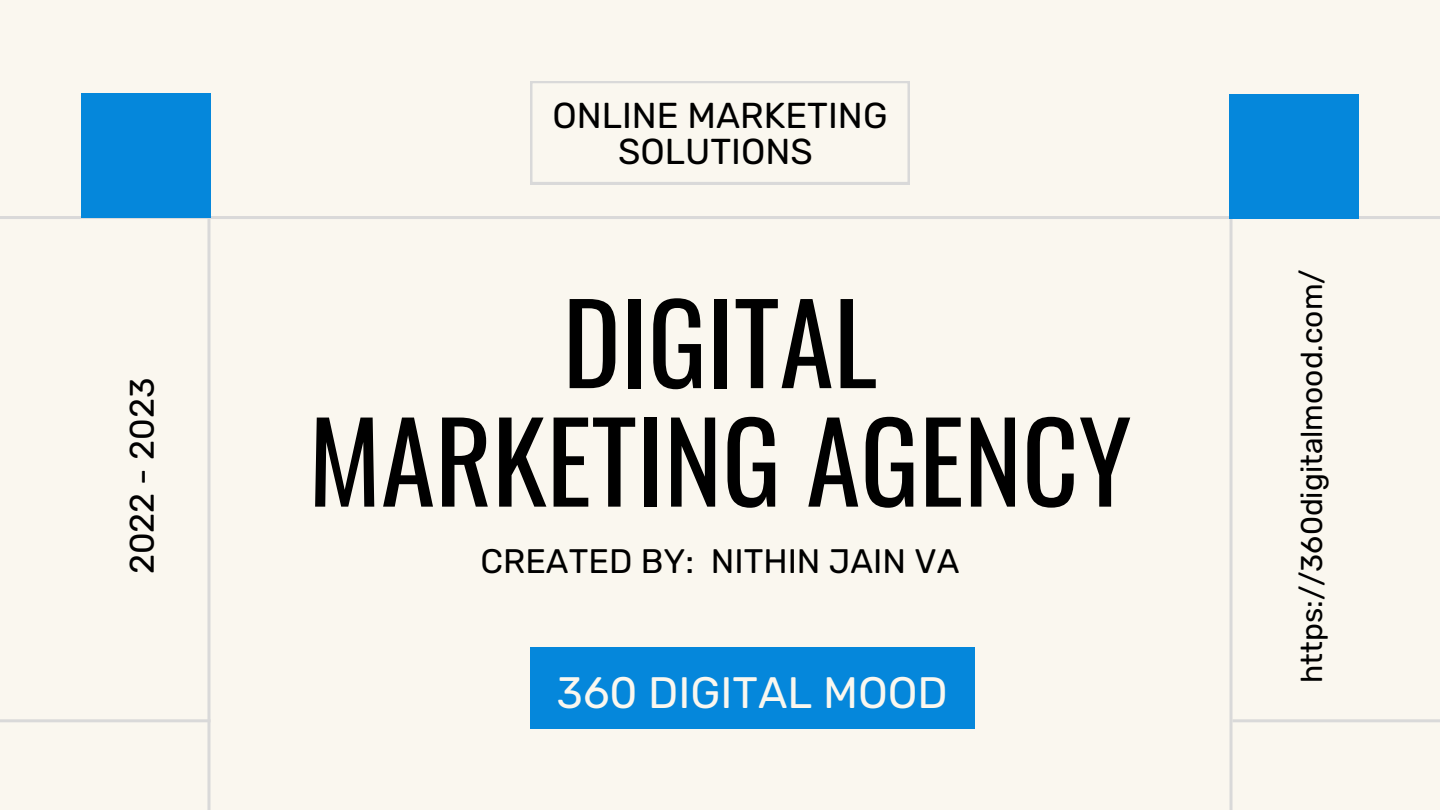
<style>
.page{position:relative;width:1440px;height:810px;background:#faf7ef}
.page>*{position:absolute;margin:0;border:0;box-sizing:border-box;transform-origin:0 0}
.t1{font:110px/118.5px "Oswald";color:#000;text-align:center}
.t2{font:44px "Rubik";color:#faf7ef}
.t3{font:36px/36px "Rubik";color:#000;text-align:center}
.t4{font:34px "Rubik";color:#000}
.t5{font:30px "Rubik";color:#000}
</style>
<div class="page">
<hr style="left:0;top:216px;width:1440px;height:3px;background:#d9d9d9">
<hr style="left:1233px;top:719px;width:207px;height:3px;background:#d9d9d9">
<hr style="left:0;top:719px;width:210px;height:3px;background:#d9d9d9">
<hr style="left:1230px;top:107px;width:3px;height:703px;background:#d9d9d9">
<hr style="left:207px;top:107px;width:3px;height:703px;background:#d9d9d9">
<div style="left:1230px;top:94px;width:129px;height:125px;background:#0587db"></div>
<div style="left:81px;top:93px;width:129px;height:125px;background:#0587db"></div>
<div style="left:530px;top:648px;width:444px;height:81px;background:#0587db"></div>
<svg style="left:530px;top:81px;width:380px;height:103px"></svg>
<h3 class="t4" style="left:122px;top:574px;width:198px;rotate:-90deg">2022 - 2023</h3>
<h4 class="t3" style="left:552px;top:97px;width:337px">ONLINE MARKETING<br>SOLUTIONS</h4>
<h3 class="t1" style="left:308px;top:279px;width:825px">DIGITAL<br>MARKETING AGENCY</h3>
<h2 class="t4" style="left:480px;top:542px;width:481px">CREATED BY: NITHIN JAIN VA</h2>
<p class="t2" style="left:557px;top:667px;width:393px">360 DIGITAL MOOD</p>
<h1 class="t5" style="left:1294px;top:683px;width:415px;rotate:-90deg">https://360digitalmood.com/</h1>
</div>
